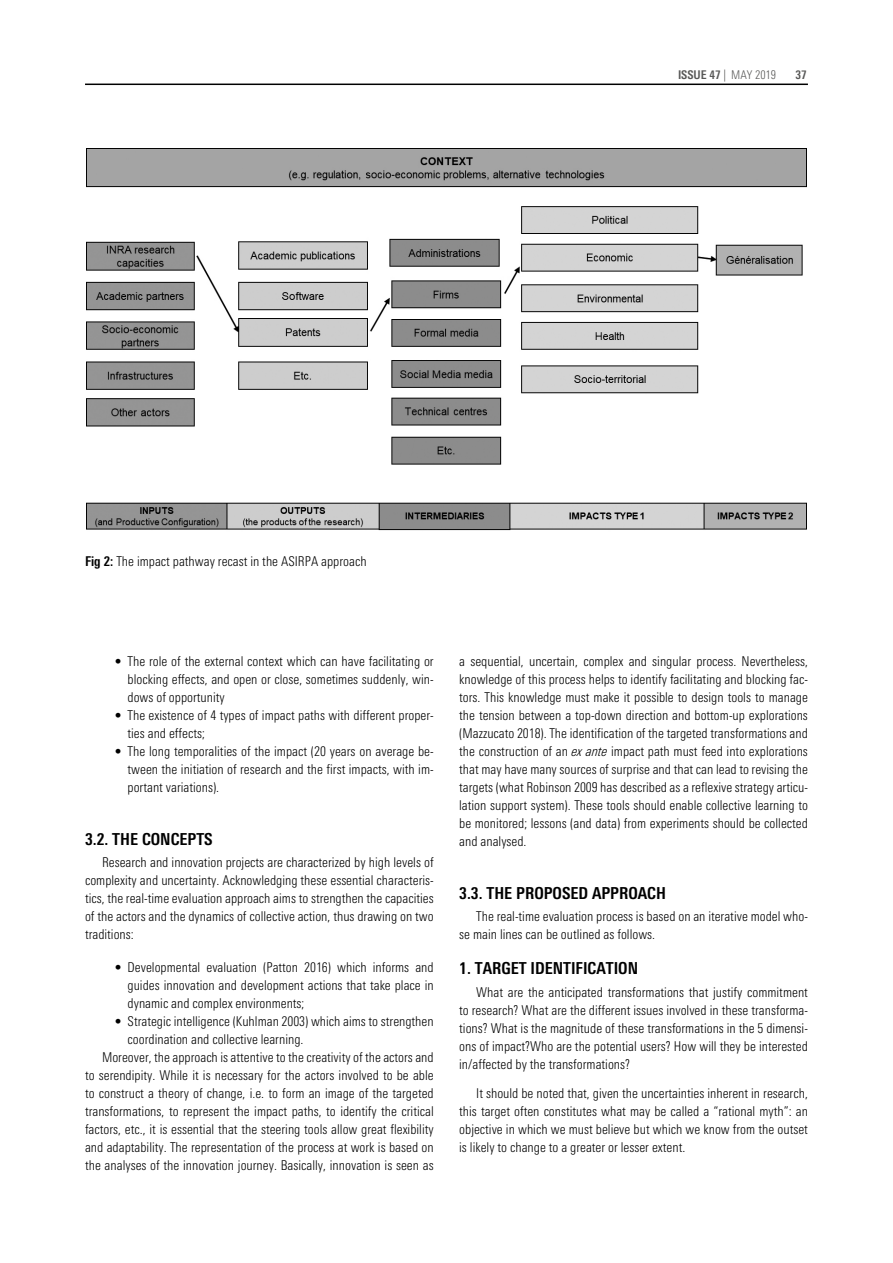
<style>
.page{position:relative;width:893px;height:1263px;background:#fff}
.page>*{position:absolute;margin:0;border:0;box-sizing:border-box;transform-origin:0 0}
.t1{font:700 condensed 16.5px "Linotype Univers";color:#000}
.t2{font:300 condensed 13.5px/18px "Linotype Univers";color:#000;text-align:justify}
.t3{font:300 condensed 12px "Linotype Univers";color:#575756}
.t4{font:700 condensed 12px "Linotype Univers";color:#575756}
.s1{font-weight:700}
.s2{font-style:italic}
</style>
<div class="page">
<hr style="left:85px;top:84px;width:723px;height:1px;background:#000">
<img style="left:87px;top:149px;width:719px;height:382px">
<p class="t3" style="left:678px;top:68px;width:100px"><span class="s1">ISSUE 47</span> | MAY 2019</p>
<p class="t4" style="left:795px;top:67px;width:13px">37</p>
<p class="t2" style="left:85px;top:552px;width:283px"><span class="s1">FIG 2:</span> The impact pathway recast in the ASIRPA approach</p>
<p class="t2" style="left:128px;top:652px;width:308px;text-indent:-13px">• The role of the external context which can have facilitating or blocking effects, and open or close, sometimes suddenly, win&shy;dows of opportunity</p>
<p class="t2" style="left:128px;top:706px;width:308px;text-indent:-13px">• The existence of 4 types of impact paths with different proper&shy;ties and effects;</p>
<p class="t2" style="left:128px;top:742px;width:308px;text-indent:-13px">• The long temporalities of the impact (20 years on average be&shy;tween the initiation of research and the first impacts, with im&shy;portant variations).</p>
<p class="t1" style="left:85px;top:829px;width:121px">3.2. THE CONCEPTS</p>
<p class="t2" style="left:85px;top:853px;width:350px;text-indent:17px">Research and innovation projects are characterized by high levels of complexity and uncertainty. Acknowledging these essential characteris&shy;tics, the real-time evaluation approach aims to strengthen the capacities of the actors and the dynamics of collective action, thus drawing on two traditions:</p>
<p class="t2" style="left:128px;top:958px;width:308px;text-indent:-13px">• Developmental evaluation (Patton 2016) which informs and guides innovation and development actions that take place in dynamic and complex environments;</p>
<p class="t2" style="left:115px;top:1012px;width:320px">• Strategic intelligence (Kuhlman 2003) which aims to strengthen</p>
<p class="t2" style="left:128px;top:1030px;width:177px">coordination and collective learning.</p>
<p class="t2" style="left:102px;top:1048px;width:333px">Moreover, the approach is attentive to the creativity of the actors and</p>
<p class="t2" style="left:85px;top:1066px;width:350px">to serendipity. While it is necessary for the actors involved to be able</p>
<p class="t2" style="left:85px;top:1084px;width:350px">to construct a theory of change, i.e. to form an image of the targeted</p>
<p class="t2" style="left:85px;top:1102px;width:350px">transformations, to represent the impact paths, to identify the critical</p>
<p class="t2" style="left:85px;top:1120px;width:350px">factors, etc., it is essential that the steering tools allow great flexibility</p>
<p class="t2" style="left:85px;top:1138px;width:350px">and adaptability. The representation of the process at work is based on</p>
<p class="t2" style="left:85px;top:1156px;width:350px">the analyses of the innovation journey. Basically, innovation is seen as</p>
<p class="t2" style="left:459px;top:652px;width:350px">a sequential, uncertain, complex and singular process. Nevertheless, knowledge of this process helps to identify facilitating and blocking fac&shy;tors. This knowledge must make it possible to design tools to manage the tension between a top-down direction and bottom-up explorations (Mazzucato 2018). The identification of the targeted transformations and the construction of an <span class="s2">ex ante</span> impact path must feed into explorations that may have many sources of surprise and that can lead to revising the targets (what Robinson 2009 has described as a reflexive strategy articu&shy;lation support system). These tools should enable collective learning to be monitored; lessons (and data) from experiments should be collected and analysed.</p>
<p class="t1" style="left:459px;top:883px;width:208px">3.3. THE PROPOSED APPROACH</p>
<p class="t2" style="left:459px;top:907px;width:350px;text-indent:17px">The real-time evaluation process is based on an iterative model who&shy;se main lines can be outlined as follows.</p>
<p class="t1" style="left:459px;top:959px;width:180px">1. TARGET IDENTIFICATION</p>
<p class="t2" style="left:459px;top:983px;width:350px;text-indent:17px">What are the anticipated transformations that justify commitment to research? What are the different issues involved in these transforma&shy;tions? What is the magnitude of these transformations in the 5 dimensi&shy;ons of impact?Who are the potential users? H ow will they be interested in/affected by the transformations?</p>
<p class="t2" style="left:459px;top:1084px;width:350px;text-indent:17px">It should be noted that, given the uncertainties inherent in research, this target often constitutes what may be called a “rational myth”: an objective in which we must believe but which we know from the outset is likely to change to a greater or lesser extent.</p>
</div>
